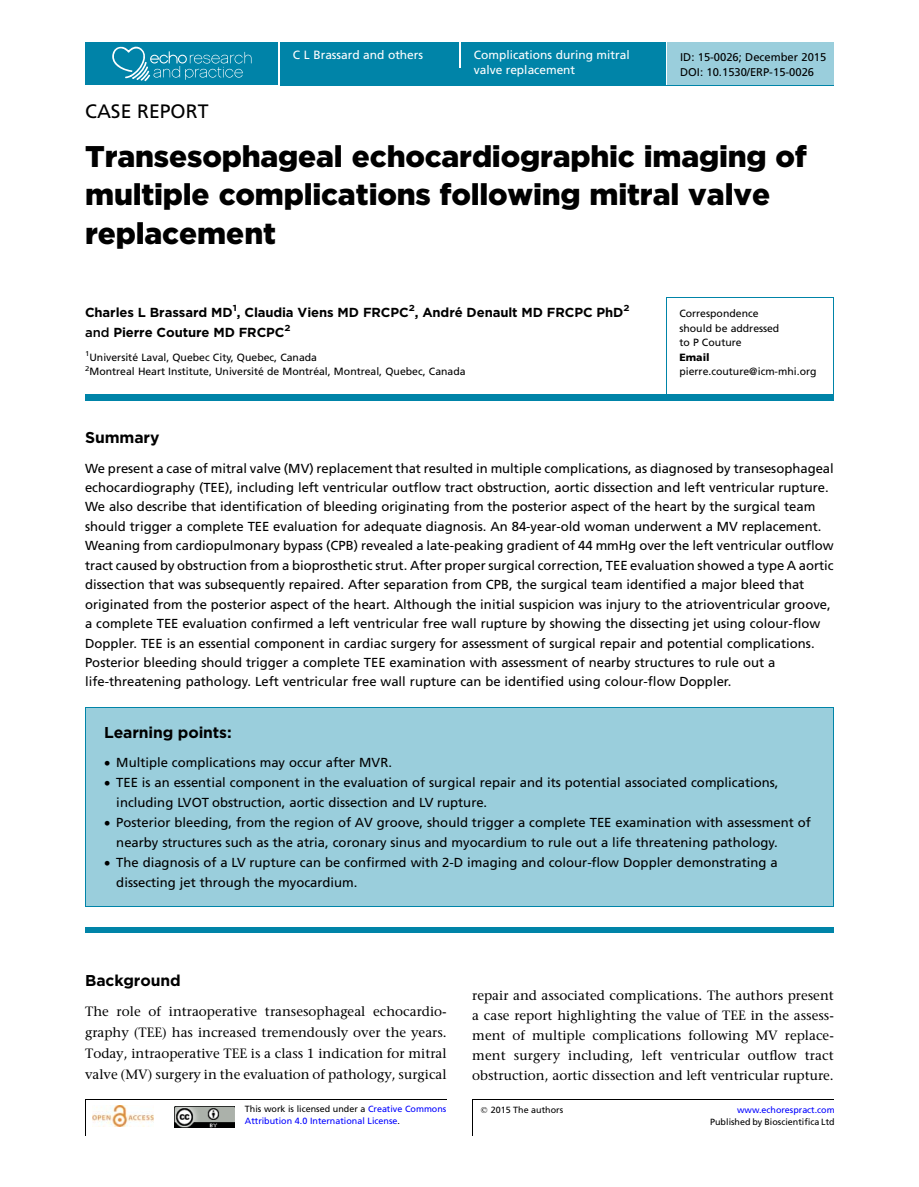
<style>
.page{position:relative;width:919px;height:1187px;background:#fff}
.page>*{position:absolute;margin:0;border:0;box-sizing:border-box;transform-origin:0 0}
.t1{font:29.85px/38.8px "Adv TT2 da 9578 e.B";color:#000}
.t2{font:19.5px "Adv PSA334";color:#000}
.t3{font:15.75px "Adv T Tc 3 a 855 a 1.B";color:#000}
.t4{font:13.5px/20px "Adv PS9725";color:#000;text-align:justify}
.t5{font:13.05px/19.5px "Adv PSA334";color:#000}
.t6{font:13.05px/19.4px "Adv T Tc 3 a 855 a 1.B";color:#000}
.t7{font:12px/14.5px "Adv PSA334";color:#fff}
.t8{font:11.25px/14.5px "Adv PSA334";color:#000}
.t9{font:10.5px/14.5px "Adv PSA334";color:#000}
.t10{font:10.5px "Adv PSA338";color:#000}
.t11{font:9px/11.2px "Adv PSA334";color:#00f}
.t12{font:9px "Adv PSA334";color:#000}
.s1{font-family:"Adv T Tf 6 c 7 ccf 7"}
.s2{font-family:"Adv PS7 CFD"}
.s3{color:#000}
.s4{font-family:"Adv PS586 D"}
</style>
<div class="page">
<div style="left:85px;top:707px;width:748px;height:44px;background:#9acedc"></div>
<div style="left:85px;top:743px;width:748px;height:164px;background:#9acedc"></div>
<hr style="left:666px;top:297px;width:167px;height:1px;background:#0084a8">
<hr style="left:666px;top:297px;width:1px;height:39px;background:#0084a8">
<hr style="left:833px;top:297px;width:1px;height:39px;background:#0084a8">
<svg style="left:666px;top:336px;width:1px;height:59px"></svg>
<svg style="left:833px;top:336px;width:1px;height:59px"></svg>
<hr style="left:85px;top:707px;width:748px;height:1px;background:#0084a8">
<hr style="left:85px;top:707px;width:1px;height:44px;background:#0084a8">
<hr style="left:833px;top:707px;width:1px;height:44px;background:#0084a8">
<svg style="left:85px;top:751px;width:1px;height:121px"></svg>
<svg style="left:833px;top:751px;width:1px;height:121px"></svg>
<hr style="left:85px;top:872px;width:1px;height:35px;background:#0084a8">
<hr style="left:833px;top:872px;width:1px;height:35px;background:#0084a8">
<div style="left:85px;top:395px;width:748px;height:6px;background:#0084a8"></div>
<hr style="left:85px;top:906px;width:748px;height:1px;background:#0084a8">
<div style="left:85px;top:926px;width:748px;height:6px;background:#0084a8"></div>
<hr style="left:85px;top:1099px;width:1px;height:36px;background:#000">
<div style="left:85px;top:43px;width:194px;height:42px;background:#0083a8"></div>
<svg style="left:112px;top:46px;width:139px;height:36px"></svg>
<div style="left:280px;top:51px;width:553px;height:34px;background:#0084a8"></div>
<div style="left:280px;top:43px;width:179px;height:8px;background:#0084a8"></div>
<hr style="left:459px;top:43px;width:2px;height:25px;background:#fff">
<div style="left:461px;top:43px;width:204px;height:42px;background:#0084a8"></div>
<hr style="left:665px;top:43px;width:2px;height:42px;background:#fff">
<div style="left:667px;top:43px;width:82px;height:42px;background:#9acedc"></div>
<div style="left:749px;top:43px;width:84px;height:42px;background:#9acedc"></div>
<hr style="left:472px;top:1099px;width:1px;height:36px;background:#000">
<hr style="left:85px;top:1099px;width:361px;height:1px;background:#000">
<img style="left:93px;top:1105px;width:60px;height:21px">
<img style="left:175px;top:1106px;width:59px;height:20px">
<hr style="left:472px;top:1099px;width:361px;height:1px;background:#000">
<p class="t7" style="left:293px;top:49px;width:132px">C L Brassard and others</p>
<p class="t7" style="left:473px;top:49px;width:157px">Complications during mitral valve replacement</p>
<p class="t8" style="left:680px;top:51px;width:148px">ID: 15-0026; December 2015<br>DOI: 10.1530/ERP-15-0026</p>
<h2 class="t2" style="left:85px;top:103px;width:125px">CASE REPORT</h2>
<h1 class="t1" style="left:85px;top:139px;width:723px">Transesophageal echocardiographic imaging of multiple complications following mitral valve replacement</h1>
<p class="t6" style="left:85px;top:304px;width:546px">Charles L Brassard MD<sup>1</sup>, Claudia Viens MD FRCPC<sup>2</sup>, Andre´ Denault MD FRCPC PhD<sup>2 </sup><span class="s1">and</span> Pierre Couture MD FRCPC<sup>2</sup></p>
<p class="t9" style="left:85px;top:351px;width:382px"><sup>1</sup>Universite´ Laval, Quebec City, Quebec, Canada<br><sup>2</sup>Montreal Heart Institute, Universite´ de Montre´al, Montreal, Quebec, Canada</p>
<p class="t9" style="left:679px;top:307px;width:101px">Correspondence should be addressed to P Couture</p>
<p class="t10" style="left:679px;top:353px;width:32px">Email</p>
<p class="t9" style="left:679px;top:365px;width:139px">pierre.couture@icm-mhi.org</p>
<p class="t3" style="left:85px;top:432px;width:76px">Summary</p>
<p class="t5" style="left:85px;top:459px;width:750px">We present a case of mitral valve (MV) replacement that resulted in multiple complications, as diagnosed by transesophageal echocardiography (TEE), including left ventricular outflow tract obstruction, aortic dissection and left ventricular rupture.<br>We also describe that identification of bleeding originating from the posterior aspect of the heart by the surgical team should trigger a complete TEE evaluation for adequate diagnosis. An 84-year-old woman underwent a MV replacement.<br>Weaning from cardiopulmonary bypass (CPB) revealed a late-peaking gradient of 44 mmHg over the left ventricular outflow tract caused by obstruction from a bioprosthetic strut. After proper surgical correction, TEE evaluation showed a type A aortic dissection that was subsequently repaired. After separation from CPB, the surgical team identified a major bleed that originated from the posterior aspect of the heart. Although the initial suspicion was injury to the atrioventricular groove, a complete TEE evaluation confirmed a left ventricular free wall rupture by showing the dissecting jet using colour-flow Doppler. TEE is an essential component in cardiac surgery for assessment of surgical repair and potential complications.<br>Posterior bleeding should trigger a complete TEE examination with assessment of nearby structures to rule out a life-threatening pathology. Left ventricular free wall rupture can be identified using colour-flow Doppler.</p>
<p class="t3" style="left:104px;top:726px;width:129px">Learning points:</p>
<p class="t5" style="left:103px;top:754px;width:290px"><span class="s2">†</span> Multiple complications may occur after MVR.</p>
<p class="t5" style="left:103px;top:774px;width:676px"><span class="s2">†</span> TEE is an essential component in the evaluation of surgical repair and its potential associated complications,</p>
<p class="t5" style="left:116px;top:793px;width:372px">including LVOT obstruction, aortic dissection and LV rupture.</p>
<p class="t5" style="left:103px;top:813px;width:709px"><span class="s2">†</span> Posterior bleeding, from the region of AV groove, should trigger a complete TEE examination with assessment of</p>
<p class="t5" style="left:116px;top:833px;width:663px">nearby structures such as the atria, coronary sinus and myocardium to rule out a life threatening pathology.</p>
<p class="t5" style="left:103px;top:853px;width:676px"><span class="s2">†</span> The diagnosis of a LV rupture can be confirmed with 2-D imaging and colour-flow Doppler demonstrating a</p>
<p class="t5" style="left:116px;top:873px;width:243px">dissecting jet through the myocardium.</p>
<p class="t3" style="left:85px;top:974px;width:97px">Background</p>
<p class="t4" style="left:85px;top:1002px;width:363px;line-height:21px">The role of intraoperative transesophageal echocardio&shy;graphy (TEE) has increased tremendously over the years.<br>Today, intraoperative TEE is a class 1 indication for mitral valve (MV) surgery in the evaluation of pathology, surgical</p>
<p class="t4" style="left:472px;top:986px;width:363px">repair and associated complications. The authors present a case report highlighting the value of TEE in the assess&shy;ment of multiple complications following MV replace&shy;ment surgery including, left ventricular outflow tract obstruction, aortic dissection and left ventricular rupture.</p>
<p class="t11" style="left:245px;top:1104px;width:203px"><span class="s3">This work is licensed under a</span> Creative Commons<br>Attribution 4.0 International License<span class="s3">.</span></p>
<p class="t12" style="left:480px;top:1106px;width:84px"><span class="s4">q</span> 2015 The authors</p>
<p class="t11" style="left:737px;top:1105px;width:99px">www.echorespract.com</p>
<p class="t12" style="left:710px;top:1117px;width:126px">Published by Bioscientifica Ltd</p>
</div>
